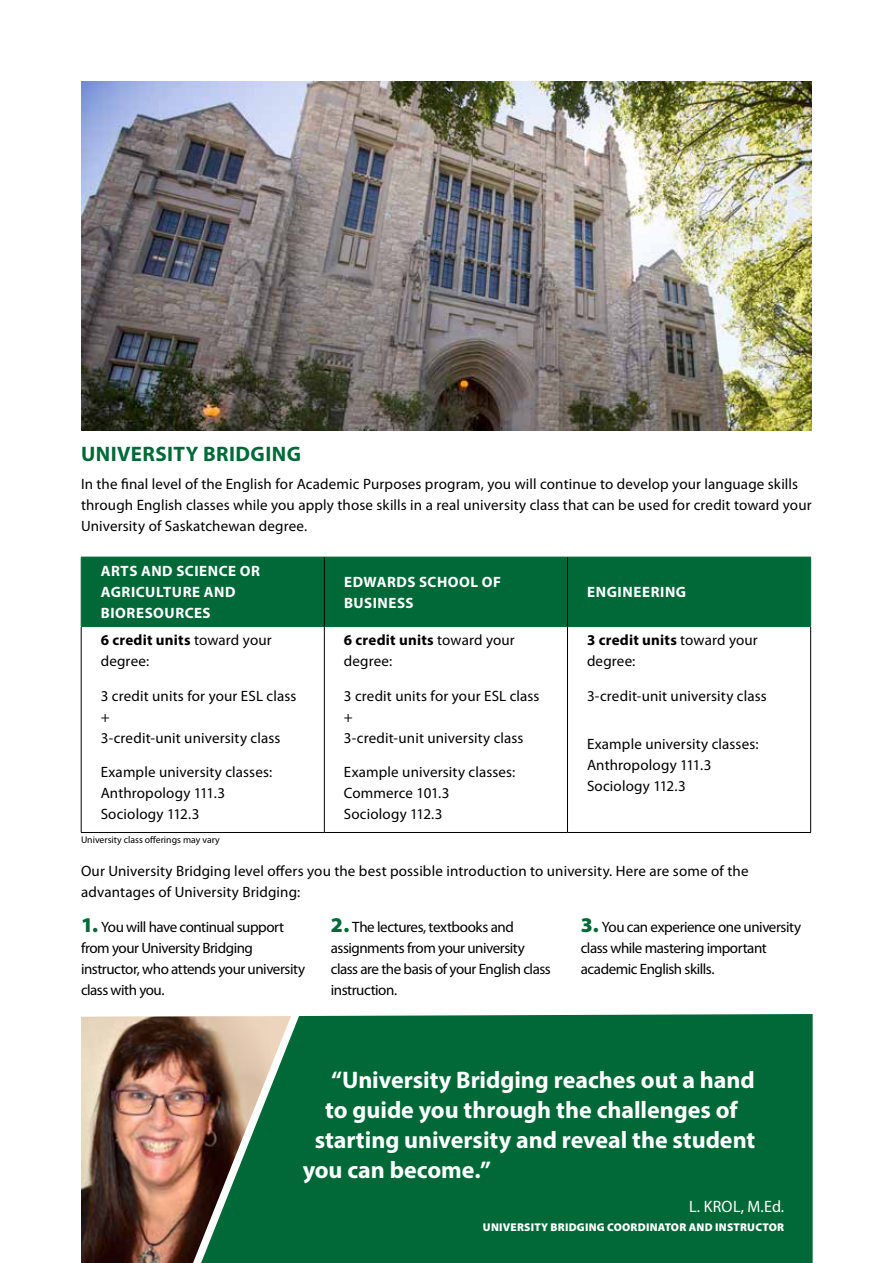
<style>
.page{position:relative;width:893px;height:1263px;background:#fff}
.page>*{position:absolute;margin:0;border:0;box-sizing:border-box;transform-origin:0 0}
.t1{font:700 24px "Myriad Pro";letter-spacing:-.005em;color:#fff}
.t2{font:700 21px "Myriad Pro";letter-spacing:.02em;color:#006937}
.t3{font:16.5px "Myriad Pro";letter-spacing:.02em;color:#fff}
.t4{font:15px/21px "Myriad Pro";letter-spacing:.005em;color:#000}
.t5{font:15px/21px "Myriad Pro";letter-spacing:-.03em;color:#000}
.t6{font:700 15px/21px "Myriad Pro";letter-spacing:.035em;color:#fff}
.t7{font:900 11.25px "Myriad Pro";letter-spacing:.02em;color:#fff}
.t8{font:9.75px "Myriad Pro";color:#000}
.s1{font-weight:700}
.s2{font-weight:900;font-size:21px;color:#006937}
</style>
<div class="page">
<img style="left:81px;top:1016px;width:101px;height:247px">
<div style="left:306px;top:1014px;width:507px;height:249px;background:#006937"></div>
<img style="left:182px;top:1016px;width:124px;height:247px">
<div style="left:82px;top:558px;width:728px;height:68px;background:#006937"></div>
<hr style="left:81px;top:627px;width:1px;height:205px;background:#000">
<hr style="left:810px;top:627px;width:1px;height:205px;background:#000">
<hr style="left:81px;top:832px;width:243px;height:1px;background:#000">
<hr style="left:324px;top:832px;width:243px;height:1px;background:#000">
<hr style="left:567px;top:832px;width:244px;height:1px;background:#000">
<hr style="left:81px;top:557px;width:243px;height:1px;background:#006937">
<hr style="left:81px;top:557px;width:1px;height:69px;background:#006937">
<hr style="left:324px;top:557px;width:243px;height:1px;background:#006937">
<hr style="left:567px;top:557px;width:244px;height:1px;background:#006937">
<hr style="left:810px;top:557px;width:1px;height:69px;background:#006937">
<hr style="left:81px;top:626px;width:243px;height:1px;background:#006937">
<hr style="left:325px;top:626px;width:242px;height:1px;background:#006937">
<hr style="left:568px;top:626px;width:243px;height:1px;background:#006937">
<hr style="left:324px;top:557px;width:1px;height:69px;background:#000">
<hr style="left:567px;top:557px;width:1px;height:69px;background:#000">
<hr style="left:324px;top:626px;width:1px;height:206px;background:#000">
<hr style="left:567px;top:626px;width:1px;height:206px;background:#000">
<img style="left:81px;top:81px;width:731px;height:350px">
<h2 class="t2" style="left:81px;top:440px;width:221px">UNIVERSITY BRIDGING</h2>
<p class="t4" style="left:81px;top:473px;width:732px">In the final level of the English for Academic Purposes program, you will continue to develop your language skills through English classes while you apply those skills in a real university class that can be used for credit toward your<br>University of Saskatchewan degree.</p>
<p class="t6" style="left:101px;top:560px;width:161px">ARTS AND SCIENCE OR<br>AGRICULTURE AND<br>BIORESOURCES</p>
<p class="t6" style="left:344px;top:571px;width:159px">EDWARDS SCHOOL OF<br>BUSINESS</p>
<p class="t6" style="left:587px;top:581px;width:101px">ENGINEERING</p>
<p class="t4" style="left:101px;top:630px;width:172px"><span class="s1">6 credit units</span> toward your degree:</p>
<p class="t4" style="left:101px;top:686px;width:197px">3 credit units for your ESL class +<br>3-credit-unit university class</p>
<p class="t4" style="left:101px;top:762px;width:173px">Example university classes:<br>Anthropology 111.3<br>Sociology 112.3</p>
<p class="t4" style="left:344px;top:630px;width:172px"><span class="s1">6 credit units</span> toward your degree:</p>
<p class="t4" style="left:344px;top:686px;width:197px">3 credit units for your ESL class +<br>3-credit-unit university class</p>
<p class="t4" style="left:344px;top:762px;width:173px">Example university classes:<br>Commerce 101.3<br>Sociology 112.3</p>
<p class="t4" style="left:587px;top:630px;width:172px"><span class="s1">3 credit units</span> toward your degree:</p>
<p class="t4" style="left:587px;top:686px;width:181px">3-credit-unit university class</p>
<p class="t4" style="left:587px;top:734px;width:173px">Example university classes:<br>Anthropology 111.3<br>Sociology 112.3</p>
<p class="t8" style="left:81px;top:835px;width:140px">University class offerings may vary</p>
<p class="t4" style="left:81px;top:861px;width:669px">Our University Bridging level offers you the best possible introduction to university. Here are some of the advantages of University Bridging:</p>
<p class="t5" style="left:81px;top:917px;width:226px"><span class="s2">1.</span> You will have continual support from your University Bridging instructor, who attends your university class with you.</p>
<p class="t5" style="left:331px;top:917px;width:221px"><span class="s2">2.</span> The lectures, textbooks and assignments from your university class are the basis of your English class instruction.</p>
<p class="t5" style="left:581px;top:917px;width:222px"><span class="s2">3.</span> You can experience one university class while mastering important academic English skills.</p>
<h1 class="t1" style="left:331px;top:1064px;width:425px">“University Bridging reaches out a hand</h1>
<h1 class="t1" style="left:325px;top:1094px;width:414px">to guide you through the challenges of</h1>
<h1 class="t1" style="left:315px;top:1124px;width:442px">starting university and reveal the student</h1>
<h1 class="t1" style="left:303px;top:1154px;width:190px">you can become.”</h1>
<p class="t3" style="left:689px;top:1197px;width:97px">L. KROL, M.Ed.</p>
<p class="t7" style="left:483px;top:1221px;width:303px">UNIVERSITY BRIDGING COORDINATOR AND INSTRUCTOR</p>
</div>
